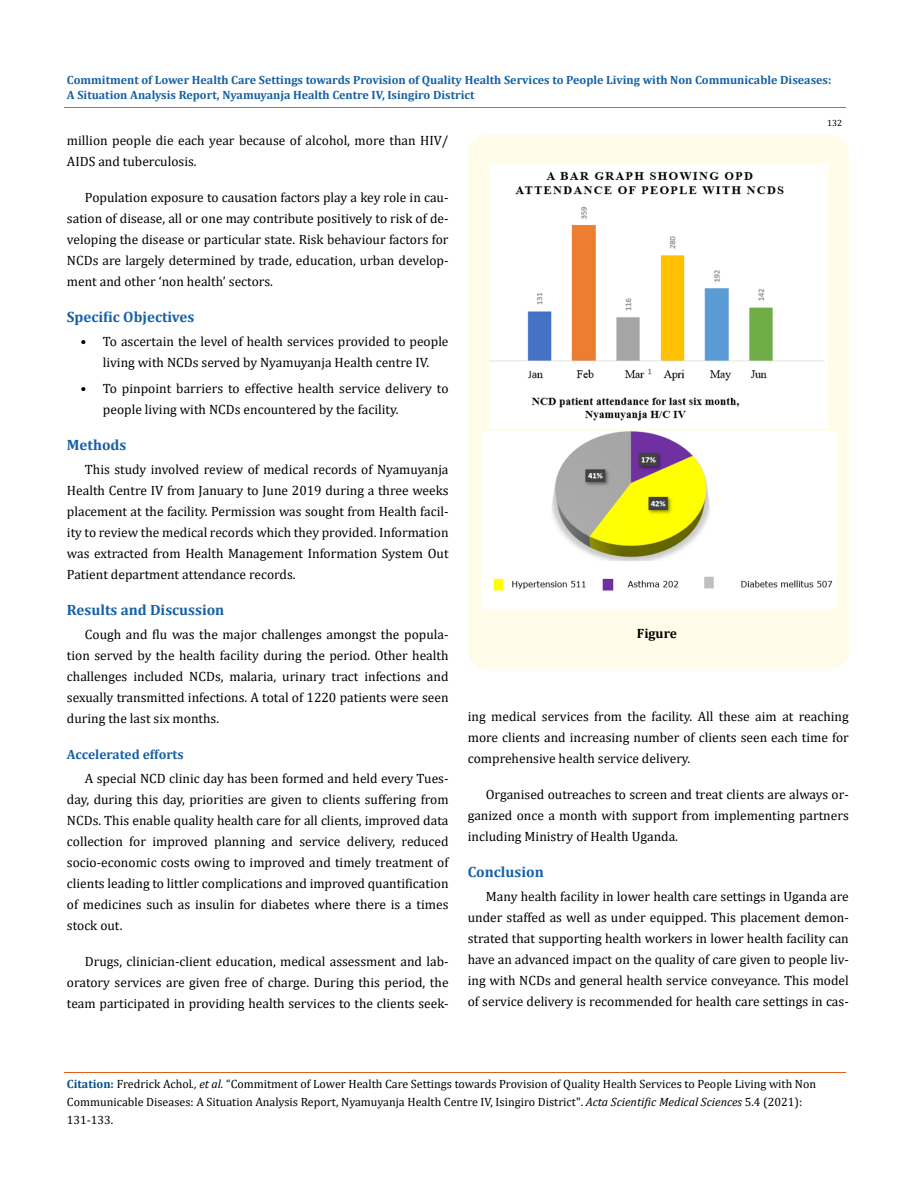
<style>
.page{position:relative;width:917px;height:1188px;background:#fff}
.page>*{position:absolute;margin:0;border:0;box-sizing:border-box;transform-origin:0 0}
.t1{font:700 15px "Cambria";color:#1560a6}
.t2{font:13.5px/21px "Cambria";color:#000;text-align:justify}
.t3{font:700 13.5px "Cambria";color:#1560a6}
.t4{font:700 13.5px "Cambria";color:#000}
.t5{font:12px/18px "Cambria";color:#000}
.t6{font:700 12px/15px "Cambria";color:#1560a6}
.t7{font:9px "Cambria";color:#000}
.s1{font-weight:700;color:#035089}
.s2{font-style:italic}
</style>
<div class="page">
<div style="left:468px;top:135px;width:380px;height:534px;background:#fffde9;border-radius:18px"></div>
<img style="left:489px;top:165px;width:338px;height:264px">
<img style="left:482px;top:432px;width:354px;height:176px">
<hr style="left:64px;top:108px;width:781px;height:1px;background:#e05d1a">
<hr style="left:64px;top:1072px;width:781px;height:1px;background:#e05d1a">
<p class="t6" style="left:67px;top:72px;width:766px">Commitment of Lower Health Care Settings towards Provision of Quality Health Services to People Living with Non Communicable Diseases:<br>A Situation Analysis Report, Nyamuyanja Health Centre IV, Isingiro District</p>
<p class="t2" style="left:67px;top:130px;width:383px">million people die each year because of alcohol, more than HIV/<br>AIDS and tuberculosis.</p>
<p class="t2" style="left:67px;top:187px;width:383px;text-indent:18px">Population exposure to causation factors play a key role in cau&shy;sation of disease, all or one may contribute positively to risk of de&shy;veloping the disease or particular state. Risk behaviour factors for NCDs are largely determined by trade, education, urban develop&shy;ment and other ‘non health’ sectors.</p>
<p class="t1" style="left:67px;top:307px;width:129px">Specific Objectives</p>
<p class="t2" style="left:80px;top:331px;width:369px;text-align:center">• To ascertain the level of health services provided to people living with NCDs served by Nyamuyanja Health centre IV.</p>
<p class="t2" style="left:103px;top:378px;width:347px;text-indent:-23px">• To pinpoint barriers to effective health service delivery to people living with NCDs encountered by the facility.</p>
<p class="t1" style="left:67px;top:434px;width:61px">Methods</p>
<p class="t2" style="left:67px;top:459px;width:383px;text-indent:18px">This study involved review of medical records of Nyamuyanja Health Centre IV from January to June 2019 during a three weeks placement at the facility. Permission was sought from Health facil&shy;ity to review the medical records which they provided. Information was extracted from Health Management Information System Out Patient department attendance records.</p>
<p class="t1" style="left:67px;top:599px;width:159px">Results and Discussion</p>
<p class="t2" style="left:67px;top:624px;width:383px;text-indent:18px">Cough and flu was the major challenges amongst the popula&shy;tion served by the health facility during the period. Other health challenges included NCDs, malaria, urinary tract infections and sexually transmitted infections. A total of 1220 patients were seen during the last six months.</p>
<p class="t3" style="left:67px;top:745px;width:118px">Accelerated efforts</p>
<p class="t2" style="left:67px;top:768px;width:383px;text-indent:18px">A special NCD clinic day has been formed and held every Tues&shy;day, during this day, priorities are given to clients suffering from NCDs. This enable quality health care for all clients, improved data collection for improved planning and service delivery, reduced socio-economic costs owing to improved and timely treatment of clients leading to littler complications and improved quantification of medicines such as insulin for diabetes where there is a times stock out.</p>
<p class="t2" style="left:67px;top:951px;width:383px;text-indent:18px">Drugs, clinician-client education, medical assessment and lab&shy;oratory services are given free of charge. During this period, the team participated in providing health services to the clients seek-</p>
<p class="t7" style="left:827px;top:118px;width:16px">132</p>
<p class="t4" style="left:637px;top:624px;width:41px">Figure</p>
<p class="t2" style="left:468px;top:706px;width:382px">ing medical services from the facility. All these aim at reaching more clients and increasing number of clients seen each time for comprehensive health service delivery.</p>
<p class="t2" style="left:468px;top:784px;width:382px;text-indent:18px">Organised outreaches to screen and treat clients are always or&shy;ganized once a month with support from implementing partners including Ministry of Health Uganda.</p>
<p class="t1" style="left:468px;top:861px;width:77px">Conclusion</p>
<p class="t2" style="left:468px;top:886px;width:382px;text-indent:18px">Many health facility in lower health care settings in Uganda are under staffed as well as under equipped. This placement demon&shy;strated that supporting health workers in lower health facility can have an advanced impact on the quality of care given to people liv&shy;ing with NCDs and general health service conveyance. This model of service delivery is recommended for health care settings in cas-</p>
<p class="t5" style="left:67px;top:1075px;width:750px"><span class="s1">Citation:</span> Fredrick Achol<span class="s2">., et al.</span> “Commitment of Lower Health Care Settings towards Provision of Quality Health Services to People Living with Non<br>Communicable Diseases: A Situation Analysis Report, Nyamuyanja Health Centre IV, Isingiro District". <span class="s2">Acta Scientific Medical Sciences</span> 5.4 (2021):<br>131-133.</p>
</div>
